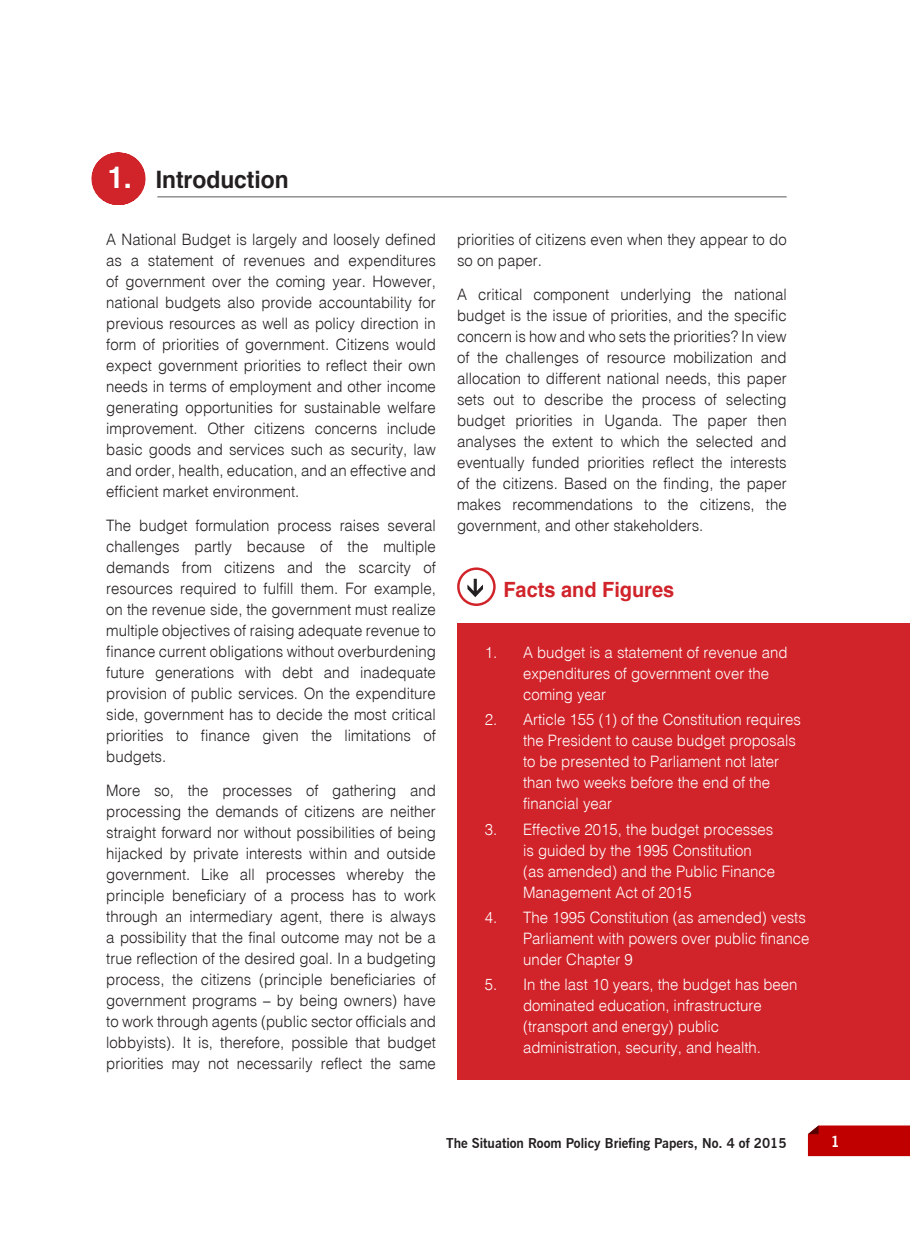
<style>
.page{position:relative;width:910px;height:1246px;background:#fff}
.page>*{position:absolute;margin:0;border:0;box-sizing:border-box;transform-origin:0 0}
.Subheading_1{font:700 24px "Switzerland";color:#231f20;scale:.95 1}
.Box_Heading_Out{font:700 21px "Switzerland";color:#d1232a;scale:.95 1}
.First_Paragraph{font:15.75px/21px "Switzerland Light Plain";color:#231f20;text-align:justify;scale:.95 1}
.Numbers_Off_White{font:15.75px/21px "Switzerland Light Plain";color:#fff;scale:.95 1}
.t1{font:700 15px "News Gothic BT";color:#fff}
.t2{font:700 13.5px "News Gothic BT";color:#231f20}
.s1{font-size:30px;color:#fff}
</style>
<div class="page">
<div style="left:808px;top:1125px;width:102px;height:31px;background:#c00000"></div>
<div style="left:457px;top:623px;width:453px;height:457px;background:#d1232a"></div>
<svg style="left:467px;top:578px;width:16px;height:19px"></svg>
<div style="left:457px;top:567px;width:39px;height:39px;border:2px solid #d1232a;border-radius:50%"></div>
<hr style="left:118px;top:152px;width:1px;height:53px;background:#d1232a">
<hr style="left:157px;top:196px;width:630px;height:1px;background:#57585a">
<p class="Subheading_1" style="left:108px;top:165px;width:192px"><span class="s1">1.</span> Introduction</p>
<p class="First_Paragraph" style="left:106px;top:228px;width:348px">A National Budget is largely and loosely defined as a statement of revenues and expenditures of government over the coming year. However, national budgets also provide accountability for previous resources as well as policy direction in form of priorities of government. Citizens would expect government priorities to reflect their own needs in terms of employment and other income generating opportunities for sustainable welfare improvement. Other citizens concerns include basic goods and services such as security, law and order, health, education, and an effective and efficient market environment.</p>
<p class="First_Paragraph" style="left:106px;top:514px;width:348px">The budget formulation process raises several challenges partly because of the multiple demands from citizens and the scarcity of resources required to fulfill them. For example, on the revenue side, the government must realize multiple objectives of raising adequate revenue to finance current obligations without overburdening future generations with debt and inadequate provision of public services. On the expenditure side, government has to decide the most critical priorities to finance given the limitations of budgets.</p>
<p class="First_Paragraph" style="left:106px;top:779px;width:348px">More so, the processes of gathering and processing the demands of citizens are neither straight forward nor without possibilities of being hijacked by private interests within and outside government. Like all processes whereby the principle beneficiary of a process has to work through an intermediary agent, there is always a possibility that the final outcome may not be a true reflection of the desired goal. In a budgeting process, the citizens (principle beneficiaries of government programs – by being owners) have to work through agents (public sector officials and lobbyists). It is, therefore, possible that budget priorities may not necessarily reflect the same</p>
<p class="First_Paragraph" style="left:457px;top:228px;width:348px">priorities of citizens even when they appear to do so on paper.</p>
<p class="First_Paragraph" style="left:457px;top:283px;width:348px">A critical component underlying the national budget is the issue of priorities, and the specific concern is how and who sets the priorities? In view of the challenges of resource mobilization and allocation to different national needs, this paper sets out to describe the process of selecting budget priorities in Uganda. The paper then analyses the extent to which the selected and eventually funded priorities reflect the interests of the citizens. Based on the finding, the paper makes recommendations to the citizens, the government, and other stakeholders.</p>
<p class="Box_Heading_Out" style="left:503px;top:577px;width:181px">Facts and Figures</p>
<p class="Numbers_Off_White" style="left:523px;top:642px;width:280px;text-indent:-38px">1. A budget is a statement of revenue and expenditures of government over the coming year</p>
<p class="Numbers_Off_White" style="left:523px;top:709px;width:294px;text-indent:-38px">2. Article 155 (1) of the Constitution requires the President to cause budget proposals to be presented to Parliament not later than two weeks before the end of the financial year</p>
<p class="Numbers_Off_White" style="left:523px;top:818px;width:267px;text-indent:-38px">3. Effective 2015, the budget processes is guided by the 1995 Constitution (as amended) and the Public Finance Management Act of 2015</p>
<p class="Numbers_Off_White" style="left:523px;top:906px;width:303px;text-indent:-38px">4. The 1995 Constitution (as amended) vests<br>Parliament with powers over public finance under Chapter 9</p>
<p class="Numbers_Off_White" style="left:523px;top:974px;width:290px;text-indent:-38px">5. In the last 10 years, the budget has been dominated education, infrastructure (transport and energy) public administration, security, and health.</p>
<p class="t2" style="left:446px;top:1135px;width:342px">The Situation Room Policy Briefing Papers, No. 4 of 2015</p>
<p class="t1" style="left:831px;top:1132px;width:11px">1</p>
</div>
